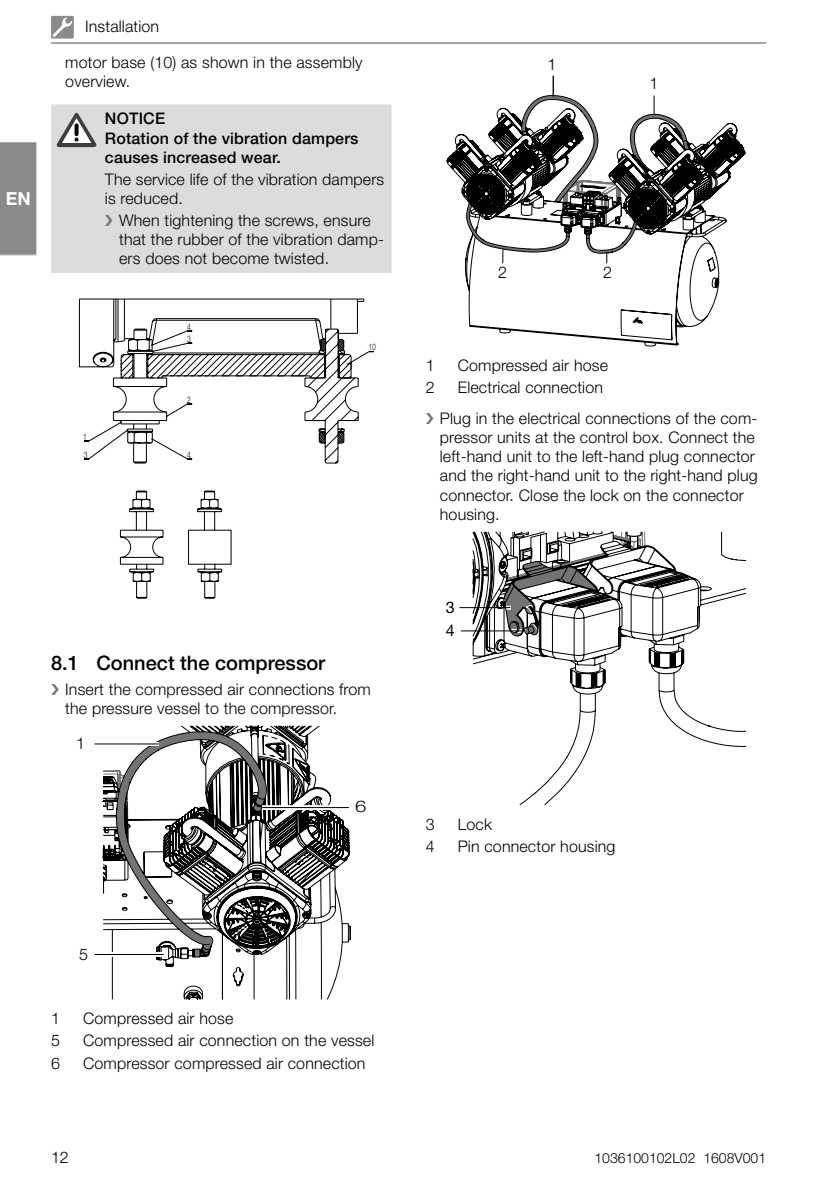
<style>
.page{position:relative;width:840px;height:1191px;background:#fff}
.page>*{position:absolute;margin:0;border:0;box-sizing:border-box;transform-origin:0 0}
.T2_Abstand_1{font:500 20px "Helvetica Neue LT Pro";color:#000}
.Sprache{font:700 18px "Helvetica Neue LT Pro";color:#fff}
.A1_-_Handlungsanweis{font:300 16px/19.2px "Helvetica Neue LT Pro";letter-spacing:.01em;color:#000}
.Legende{font:300 16px "Helvetica Neue LT Pro";letter-spacing:.01em;color:#000}
.Legende_Abstand{font:300 16px "Helvetica Neue LT Pro";letter-spacing:.01em;color:#000}
.Fliesz-fett{font:500 16px/19.2px "Helvetica Neue LT Pro";letter-spacing:.01em;color:#000}
.Fliesz{font:300 16px/19.2px "Helvetica Neue LT Pro";letter-spacing:.01em;color:#000}
.Kolumnentitel{font:300 16px "Helvetica Neue LT Pro";letter-spacing:.01em;color:#000}
.Signalwort{font:500 16px "Helvetica Neue LT Pro";letter-spacing:.01em;color:#000}
.t1{font:16px/23.4px "Helvetica Neue LT Pro";color:#000}
.A1_-_Handlungsanweis-2{font:300 16px "Helvetica Neue LT Pro";letter-spacing:.01em;color:#000;scale:1.26 1}
.t2{font:300 14px "Helvetica Neue LT Pro";color:#000}
.t3{font:300 9px/12.4px "Helvetica Neue LT Pro";color:#000;scale:.75 1}
</style>
<div class="page">
<hr style="left:51px;top:42px;width:714px;height:2px;background:#8a8a8a">
<svg style="left:446px;top:75px;width:298px;height:271px"></svg>
<hr style="left:460px;top:630px;width:65px;height:1px;background:#000">
<svg style="left:459px;top:608px;width:13px;height:1px"></svg>
<hr style="left:459px;top:607px;width:51px;height:1px;background:#000">
<svg style="left:472px;top:531px;width:273px;height:274px"></svg>
<div style="left:51px;top:104px;width:340px;height:169px;background:#dcdcdc"></div>
<svg style="left:57px;top:113px;width:39px;height:34px"></svg>
<svg style="left:79px;top:299px;width:285px;height:161px"></svg>
<svg style="left:88px;top:351px;width:285px;height:247px"></svg>
<svg style="left:84px;top:318px;width:285px;height:141px"></svg>
<svg style="left:102px;top:725px;width:249px;height:274px"></svg>
<hr style="left:94px;top:952px;width:69px;height:4px;background:#fff">
<hr style="left:94px;top:954px;width:69px;height:1px;background:#000">
<svg style="left:262px;top:805px;width:87px;height:4px"></svg>
<hr style="left:262px;top:807px;width:87px;height:1px;background:#000">
<svg style="left:94px;top:742px;width:64px;height:4px"></svg>
<hr style="left:94px;top:743px;width:64px;height:1px;background:#000">
<div style="left:51px;top:16px;width:23px;height:23px;background:#8a8a8a;border-radius:2px"></div>
<svg style="left:52px;top:17px;width:20px;height:20px"></svg>
<div style="left:0;top:142px;width:37px;height:114px;background:#8a8a8a"></div>
<svg style="left:105px;top:215px;width:8px;height:11px"></svg>
<p class="Sprache" style="left:6px;top:187px;width:27px">EN</p>
<p class="Kolumnentitel" style="left:85px;top:17px;width:76px">Installation</p>
<p class="A1_-_Handlungsanweis" style="left:65px;top:52px;width:298px">motor base (10) as shown in the assembly overview.</p>
<p class="Signalwort" style="left:105px;top:109px;width:62px">NOTICE</p>
<p class="Fliesz-fett" style="left:105px;top:128px;width:255px">Rotation of the vibration dampers causes increased wear.</p>
<p class="Fliesz" style="left:105px;top:169px;width:281px">The service life of the vibration dampers is reduced.</p>
<p class="A1_-_Handlungsanweis" style="left:119px;top:210px;width:266px">When tightening the screws, ensure that the rubber of the vibration damp&shy;ers does not become twisted.</p>
<p class="t3" style="left:83px;top:428px;width:7px;line-height:17.6px">1<br>3</p>
<p class="t3" style="left:187px;top:320px;width:6px">4<br>3</p>
<p class="t3" style="left:187px;top:393px;width:6px">2</p>
<p class="t3" style="left:187px;top:448px;width:6px">4</p>
<p class="t3" style="left:368px;top:341px;width:11px">10</p>
<p class="T2_Abstand_1" style="left:51px;top:651px;width:275px">8.1 Connect the compressor</p>
<p class="A1_-_Handlungsanweis" style="left:65px;top:679px;width:307px">Insert the compressed air connections from the pressure vessel to the compressor.</p>
<p class="A1_-_Handlungsanweis" style="left:76px;top:733px;width:10px">1</p>
<p class="A1_-_Handlungsanweis-2" style="left:355px;top:796px;width:10px">6</p>
<p class="A1_-_Handlungsanweis" style="left:547px;top:55px;width:10px">1</p>
<p class="A1_-_Handlungsanweis" style="left:649px;top:74px;width:10px">1</p>
<p class="A1_-_Handlungsanweis" style="left:498px;top:262px;width:10px">2</p>
<p class="A1_-_Handlungsanweis" style="left:603px;top:263px;width:10px">2</p>
<p class="Legende" style="left:425px;top:356px;width:10px">1</p>
<p class="Legende" style="left:457px;top:356px;width:152px">Compressed air hose</p>
<p class="Legende_Abstand" style="left:425px;top:378px;width:10px">2</p>
<p class="Legende_Abstand" style="left:457px;top:378px;width:147px">Electrical connection</p>
<p class="A1_-_Handlungsanweis" style="left:439px;top:408px;width:319px">Plug in the electrical connections of the com&shy;pressor units at the control box. Connect the left-hand unit to the left-hand plug connector and the right-hand unit to the right-hand plug connector. Close the lock on the connector housing.</p>
<p class="t1" style="left:445px;top:595px;width:10px">3<br>4</p>
<p class="Legende" style="left:425px;top:814px;width:10px">3</p>
<p class="Legende" style="left:457px;top:814px;width:36px">Lock</p>
<p class="Legende_Abstand" style="left:425px;top:836px;width:10px">4</p>
<p class="Legende_Abstand" style="left:457px;top:836px;width:159px">Pin connector housing</p>
<p class="A1_-_Handlungsanweis" style="left:79px;top:944px;width:10px">5</p>
<p class="Legende" style="left:51px;top:1009px;width:10px">1</p>
<p class="Legende" style="left:83px;top:1009px;width:152px">Compressed air hose</p>
<p class="Legende" style="left:51px;top:1031px;width:10px">5</p>
<p class="Legende" style="left:83px;top:1031px;width:292px">Compressed air connection on the vessel</p>
<p class="Legende_Abstand" style="left:51px;top:1053px;width:10px">6</p>
<p class="Legende_Abstand" style="left:83px;top:1053px;width:284px">Compressor compressed air connection</p>
<p class="A1_-_Handlungsanweis" style="left:51px;top:1147px;width:19px">12</p>
<p class="t2" style="left:594px;top:1149px;width:173px">1036100102L02 1608V001</p>
</div>
